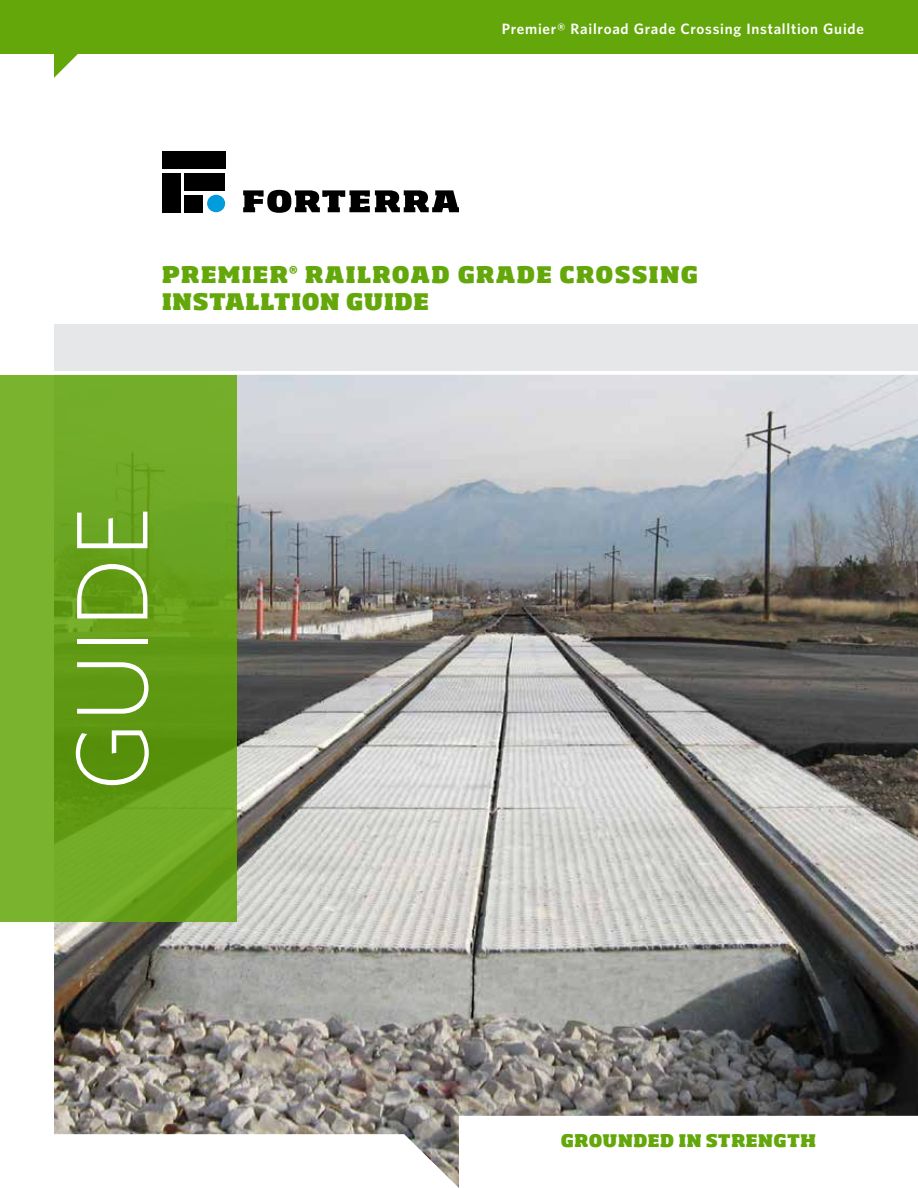
<style>
.page{position:relative;width:918px;height:1188px;background:#fff}
.page>*{position:absolute;margin:0;border:0;box-sizing:border-box;transform-origin:0 0}
.t1{font:300 102px "Whitney";letter-spacing:-.01em;color:#fff}
.t2{font:800 22.5px/27px "Soho Pro";letter-spacing:.05em;color:#63a70a}
.t3{font:800 17.1px "Soho Pro";letter-spacing:.035em;color:#63a70a}
.t4{font:600 15px "Whitney";letter-spacing:.05em;color:#fff}
</style>
<div class="page">
<img style="left:54px;top:375px;width:864px;height:813px">
<div style="left:54px;top:324px;width:864px;height:46px;background:#e6e7e8"></div>
<svg style="left:243px;top:190px;width:216px;height:23px"></svg>
<div style="left:162px;top:151px;width:63px;height:18px;background:#000"></div>
<div style="left:162px;top:173px;width:18px;height:39px;background:#000"></div>
<div style="left:185px;top:173px;width:40px;height:17px;background:#000"></div>
<div style="left:207px;top:195px;width:18px;height:17px;background:#019cdc;border-radius:50%"></div>
<div style="left:185px;top:195px;width:18px;height:17px;background:#000"></div>
<svg style="left:0;top:375px;width:237px;height:547px;background:#6ca621"></svg>
<div style="left:0;top:0;width:918px;height:54px;background:#63a70a"></div>
<svg style="left:54px;top:54px;width:24px;height:24px"></svg>
<p class="t4" style="left:502px;top:19px;width:364px">Premier® Railroad Grade Crossing Installtion Guide</p>
<p class="t2" style="left:162px;top:260px;width:537px">PREMIER<sup>®</sup> RAILROAD GRADE CROSSING<br>INSTALLTION GUIDE</p>
<h1 class="t1" style="left:44px;top:792px;width:287px;rotate:-90deg">GUIDE</h1>
<p class="t3" style="left:561px;top:1128px;width:257px">GROUNDED IN STRENGTH</p>
</div>
